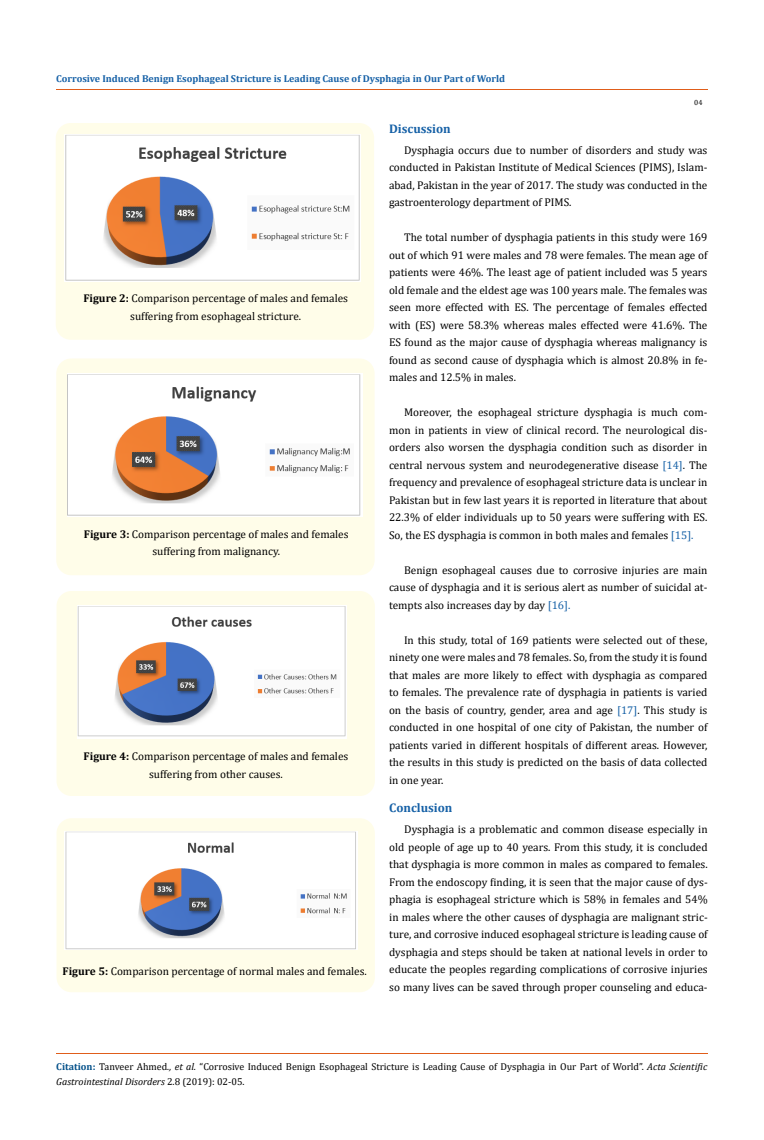
<style>
.page{position:relative;width:764px;height:1140px;background:#fff}
.page>*{position:absolute;margin:0;border:0;box-sizing:border-box;transform-origin:0 0}
.t1{font:700 12.5px "Cambria";color:#1560a6}
.t2{font:11.25px/17.5px "Cambria";color:#000;text-align:justify}
.t3{font:10px/15px "Cambria";color:#000}
.t4{font:700 10px "Cambria";color:#1560a6}
.t5{font:7.5px "Cambria";color:#000}
.s1{font-weight:700}
.s2{color:#1560a6}
.s3{font-weight:700;color:#035089}
.s4{font-style:italic}
</style>
<div class="page">
<div style="left:56px;top:123px;width:318px;height:217px;background:#fffde9;border-radius:15px"></div>
<img style="left:65px;top:134px;width:295px;height:147px">
<div style="left:56px;top:358px;width:318px;height:217px;background:#fffde9;border-radius:15px"></div>
<img style="left:67px;top:373px;width:296px;height:144px">
<div style="left:56px;top:591px;width:319px;height:205px;background:#fffde9;border-radius:15px"></div>
<img style="left:77px;top:606px;width:270px;height:132px">
<div style="left:56px;top:818px;width:319px;height:174px;background:#fffde9;border-radius:15px"></div>
<img style="left:65px;top:832px;width:293px;height:117px">
<hr style="left:56px;top:90px;width:652px;height:1px;background:#e05d1a">
<hr style="left:56px;top:1053px;width:652px;height:1px;background:#e05d1a">
<p class="t4" style="left:56px;top:71px;width:450px">Corrosive Induced Benign Esophageal Stricture is Leading Cause of Dysphagia in Our Part of World</p>
<p class="t5" style="left:694px;top:98px;width:10px">04</p>
<p class="t2" style="left:83px;top:290px;width:266px;text-align:center"><span class="s1">Figure 2:</span> Comparison percentage of males and females suffering from esophageal stricture.</p>
<p class="t2" style="left:84px;top:525px;width:266px;text-align:center"><span class="s1">Figure 3:</span> Comparison percentage of males and females suffering from malignancy.</p>
<p class="t2" style="left:84px;top:747px;width:266px;text-align:center"><span class="s1">Figure 4:</span> Comparison percentage of males and females suffering from other causes.</p>
<p class="t2" style="left:63px;top:962px;width:306px"><span class="s1">Figure 5:</span> Comparison percentage of normal males and females.</p>
<p class="t1" style="left:389px;top:120px;width:63px">Discussion</p>
<p class="t2" style="left:389px;top:141px;width:320px;text-indent:15px">Dysphagia occurs due to number of disorders and study was conducted in Pakistan Institute of Medical Sciences (PIMS), Islam&shy;abad, Pakistan in the year of 2017. The study was conducted in the gastroenterology department of PIMS.</p>
<p class="t2" style="left:389px;top:229px;width:320px;text-indent:15px">The total number of dysphagia patients in this study were 169 out of which 91 were males and 78 were females. The mean age of patients were 46%. The least age of patient included was 5 years old female and the eldest age was 100 years male. The females was seen more effected with ES. The percentage of females effected with (ES) were 58.3% whereas males effected were 41.6%. The ES found as the major cause of dysphagia whereas malignancy is found as second cause of dysphagia which is almost 20.8% in fe&shy;males and 12.5% in males.</p>
<p class="t2" style="left:389px;top:404px;width:320px;text-indent:15px">Moreover, the esophageal stricture dysphagia is much com&shy;mon in patients in view of clinical record. The neurological dis&shy;orders also worsen the dysphagia condition such as disorder in central nervous system and neurodegenerative disease <span class="s2">[14]</span>. The frequency and prevalence of esophageal stricture data is unclear in Pakistan but in few last years it is reported in literature that about 22.3% of elder individuals up to 50 years were suffering with ES.<br>So, the ES dysphagia is common in both males and females <span class="s2">[15].</span></p>
<p class="t2" style="left:389px;top:561px;width:320px;text-indent:15px">Benign esophageal causes due to corrosive injuries are main cause of dysphagia and it is serious alert as number of suicidal at&shy;tempts also increases day by day <span class="s2">[16].</span></p>
<p class="t2" style="left:389px;top:631px;width:320px;text-indent:15px">In this study, total of 169 patients were selected out of these, ninety one were males and 78 females. So, from the study it is found that males are more likely to effect with dysphagia as compared to females. The prevalence rate of dysphagia in patients is varied on the basis of country, gender, area and age <span class="s2">[17]</span>. This study is conducted in one hospital of one city of Pakistan, the number of patients varied in different hospitals of different areas. However, the results in this study is predicted on the basis of data collected in one year.</p>
<p class="t1" style="left:389px;top:799px;width:65px">Conclusion</p>
<p class="t2" style="left:389px;top:821px;width:320px;text-indent:15px">Dysphagia is a problematic and common disease especially in old people of age up to 40 years. From this study, it is concluded that dysphagia is more common in males as compared to females.<br>From the endoscopy finding, it is seen that the major cause of dys&shy;phagia is esophageal stricture which is 58% in females and 54% in males where the other causes of dysphagia are malignant stric&shy;ture, and corrosive induced esophageal stricture is leading cause of dysphagia and steps should be taken at national levels in order to educate the peoples regarding complications of corrosive injuries so many lives can be saved through proper counseling and educa-</p>
<p class="t3" style="left:56px;top:1059px;width:652px"><span class="s3">Citation:</span> Tanveer Ahmed<span class="s4">., et al.</span> “Corrosive Induced Benign Esophageal Stricture is Leading Cause of Dysphagia in Our Part of World”. <span class="s4">Acta Scientific<br>Gastrointestinal Disorders</span> 2.8 (2019): 02-05.</p>
</div>
